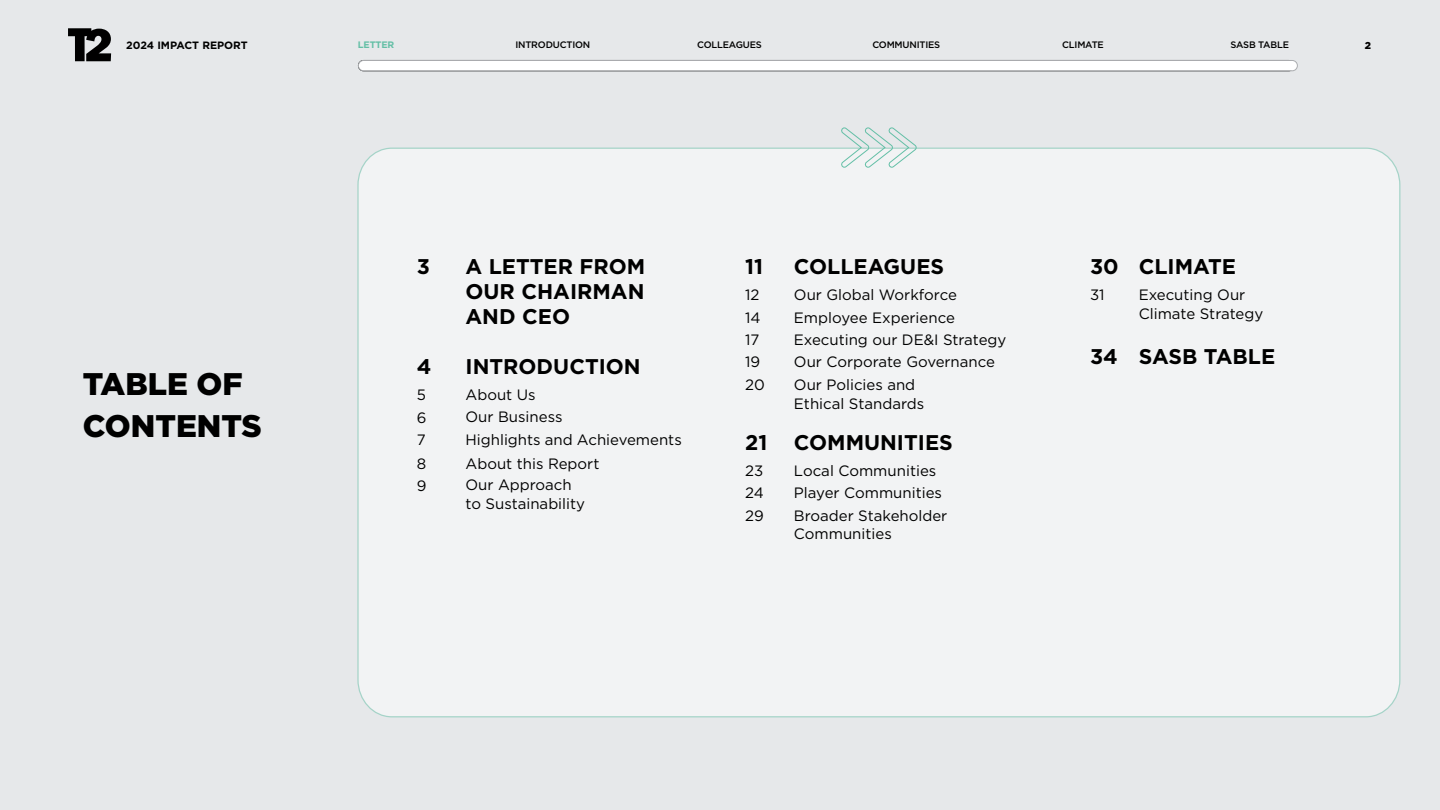
<style>
.page{position:relative;width:1440px;height:810px;background:#e6e8ea}
.page>*{position:absolute;margin:0;border:0;box-sizing:border-box;transform-origin:0 0}
.t1{font:900 31.25px/41.2px "Gotham HTF";color:#000}
.t2{font:700 21.25px/25px "Gotham HTF";color:#000;text-align:justify}
.t3{font:15px/18.8px "Gotham HTF";color:#000}
.t4{font:700 10.62px "Gotham HTF";color:#000}
.t5{font:900 10px "Gotham HTF";color:#000}
.t6{font:500 9.38px "Gotham HTF";letter-spacing:-.02em;color:#000}
.t7{font:700 9.38px "Gotham HTF";letter-spacing:-.02em;color:#64bfa6}
</style>
<div class="page">
<div style="left:358px;top:148px;width:1042px;height:569px;background:#f2f3f4;border-radius:35px"></div>
<svg style="left:840px;top:127px;width:78px;height:41px"></svg>
<svg style="left:68px;top:28px;width:43px;height:33px"></svg>
<div style="left:358px;top:60px;width:939px;height:11px;background:#fff;border-radius:5px"></div>
<div style="left:358px;top:60px;width:940px;height:11px;border:1px solid #abadb0;border-radius:5px"></div>
<p class="t7" style="left:358px;top:39px;width:38px">LETTER</p>
<p class="t6" style="left:515px;top:39px;width:76px">INTRODUCTION</p>
<p class="t6" style="left:697px;top:39px;width:66px">COLLEAGUES</p>
<p class="t6" style="left:872px;top:39px;width:69px">COMMUNITIES</p>
<p class="t6" style="left:1062px;top:39px;width:43px">CLIMATE</p>
<p class="t6" style="left:1230px;top:39px;width:60px">SASB TABLE</p>
<p class="t4" style="left:126px;top:39px;width:123px">2024 IMPACT REPORT</p>
<p class="t5" style="left:1365px;top:40px;width:8px">2</p>
<h1 class="t1" style="left:83px;top:363px;width:181px">TABLE OF<br>CONTENTS</h1>
<h2 class="t2" style="left:417px;top:254px;width:15px">3</h2>
<h2 class="t2" style="left:466px;top:254px;width:181px">A LETTER FROM OUR CHAIRMAN AND CEO</h2>
<h2 class="t2" style="left:417px;top:353px;width:16px">4</h2>
<h2 class="t2" style="left:466px;top:354px;width:177px">INTRODUCTION</h2>
<p class="t3" style="left:417px;top:385px;width:11px">5</p>
<p class="t3" style="left:466px;top:385px;width:72px">About Us</p>
<p class="t3" style="left:417px;top:408px;width:11px">6</p>
<p class="t3" style="left:466px;top:407px;width:98px">Our Business</p>
<p class="t3" style="left:417px;top:430px;width:10px">7</p>
<p class="t3" style="left:466px;top:430px;width:218px">Highlights and Achievements</p>
<p class="t3" style="left:417px;top:454px;width:11px">8</p>
<p class="t3" style="left:466px;top:454px;width:135px">About this Report</p>
<p class="t3" style="left:417px;top:476px;width:11px">9</p>
<p class="t3" style="left:466px;top:476px;width:121px">Our Approach to Sustainability</p>
<h2 class="t2" style="left:745px;top:254px;width:19px">11</h2>
<h2 class="t2" style="left:794px;top:254px;width:152px">COLLEAGUES</h2>
<p class="t3" style="left:745px;top:285px;width:16px">12</p>
<p class="t3" style="left:794px;top:285px;width:164px">Our Global Workforce</p>
<p class="t3" style="left:745px;top:308px;width:17px">14</p>
<p class="t3" style="left:794px;top:308px;width:162px">Employee Experience</p>
<p class="t3" style="left:745px;top:330px;width:16px">17</p>
<p class="t3" style="left:794px;top:330px;width:214px">Executing our DE&amp;I Strategy</p>
<p class="t3" style="left:745px;top:353px;width:17px">19</p>
<p class="t3" style="left:794px;top:353px;width:203px">Our Corporate Governance</p>
<p class="t3" style="left:745px;top:375px;width:21px">20</p>
<p class="t3" style="left:794px;top:375px;width:132px">Our Policies and<br>Ethical Standards</p>
<h2 class="t2" style="left:745px;top:429px;width:209px">21 COMMUNITIES</h2>
<p class="t3" style="left:745px;top:461px;width:20px">23</p>
<p class="t3" style="left:794px;top:461px;width:144px">Local Communities</p>
<p class="t3" style="left:745px;top:483px;width:20px">24</p>
<p class="t3" style="left:794px;top:483px;width:150px">Player Communities</p>
<p class="t3" style="left:745px;top:506px;width:20px">29</p>
<p class="t3" style="left:794px;top:506px;width:155px">Broader Stakeholder<br>Communities</p>
<h2 class="t2" style="left:1090px;top:254px;width:148px">30 CLIMATE</h2>
<p class="t3" style="left:1090px;top:285px;width:16px">31</p>
<p class="t3" style="left:1139px;top:285px;width:126px">Executing Our<br>Climate Strategy</p>
<h2 class="t2" style="left:1090px;top:343px;width:187px">34 SASB TABLE</h2>
</div>
